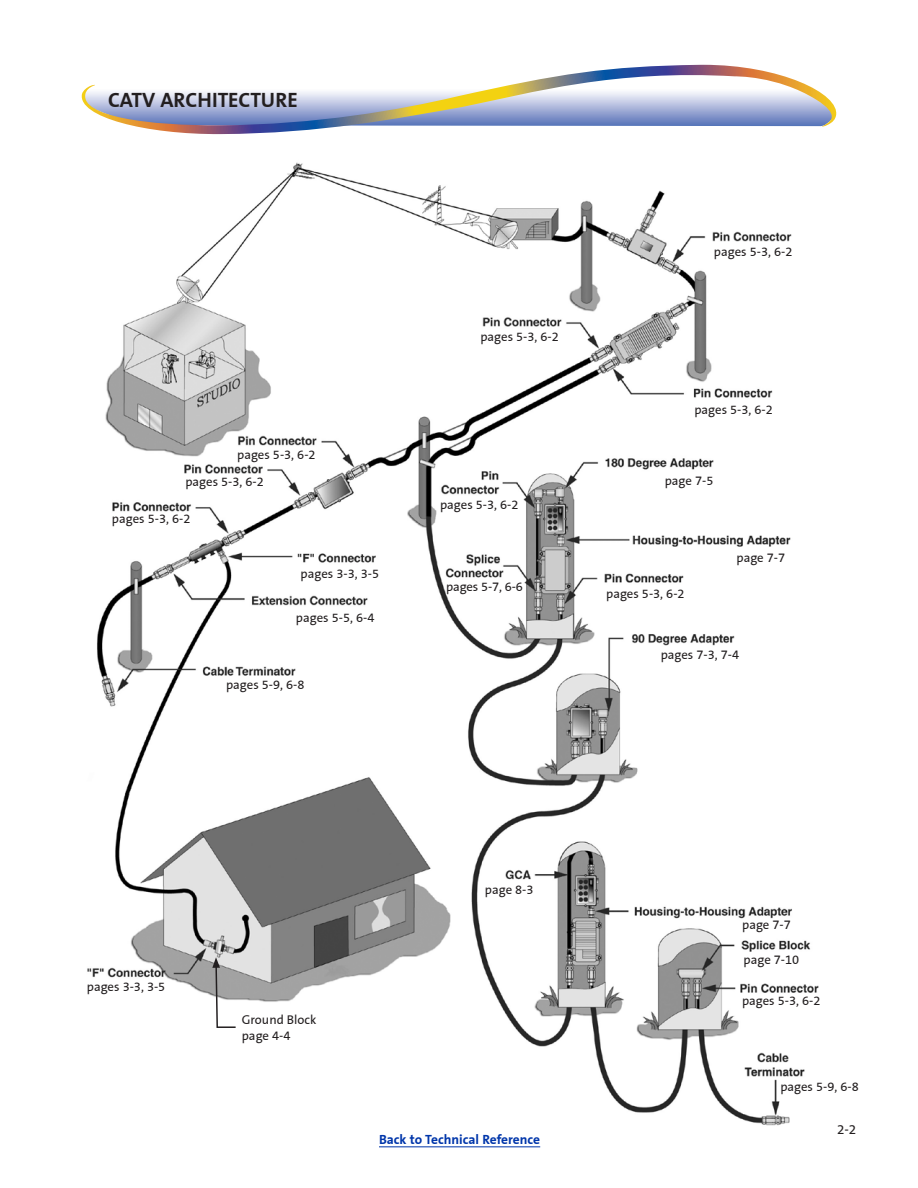
<style>
.page{position:relative;width:918px;height:1188px;background:#fff}
.page>*{position:absolute;margin:0;border:0;box-sizing:border-box;transform-origin:0 0}
.Body_copy{font:700 21px "Corning Sans";letter-spacing:-.005em;color:#231f20}
.Drawing_Label{font:700 13.5px "Corning Sans";color:#0036aa}
.Drawing_Label-2{font:13.5px "Corning Sans";color:#231f20}
.Body_copy-2{font:12.9px "Corning Sans";color:#231f20}
</style>
<div class="page">
<hr style="left:379px;top:1146px;width:161px;height:1px;background:#0036aa">
<svg style="left:81px;top:65px;width:756px;height:70px"></svg>
<img style="left:87px;top:162px;width:732px;height:964px">
<svg style="left:212px;top:957px;width:25px;height:72px"></svg>
<p class="Body_copy" style="left:108px;top:88px;width:191px">CATV ARCHITECTURE</p>
<p class="Body_copy-2" style="left:237px;top:447px;width:80px">pages 5-3, 6-2</p>
<p class="Body_copy-2" style="left:185px;top:474px;width:80px">pages 5-3, 6-2</p>
<p class="Body_copy-2" style="left:112px;top:511px;width:80px">pages 5-3, 6-2</p>
<p class="Body_copy-2" style="left:301px;top:566px;width:80px">pages 3-3, 3-5</p>
<p class="Body_copy-2" style="left:296px;top:610px;width:80px">pages 5-5, 6-4</p>
<p class="Body_copy-2" style="left:226px;top:677px;width:80px">pages 5-9, 6-8</p>
<p class="Body_copy-2" style="left:480px;top:329px;width:80px">pages 5-3, 6-2</p>
<p class="Body_copy-2" style="left:440px;top:497px;width:80px">pages 5-3, 6-2</p>
<p class="Body_copy-2" style="left:446px;top:579px;width:78px">pages 5-7, 6-6</p>
<p class="Body_copy-2" style="left:714px;top:244px;width:80px">pages 5-3, 6-2</p>
<p class="Body_copy-2" style="left:694px;top:402px;width:80px">pages 5-3, 6-2</p>
<p class="Body_copy-2" style="left:665px;top:473px;width:50px">page 7-5</p>
<p class="Body_copy-2" style="left:606px;top:586px;width:80px">pages 5-3, 6-2</p>
<p class="Body_copy-2" style="left:737px;top:550px;width:50px">page 7-7</p>
<p class="Body_copy-2" style="left:661px;top:647px;width:80px">pages 7-3, 7-4</p>
<p class="Body_copy-2" style="left:87px;top:979px;width:80px">pages 3-3, 3-5</p>
<p class="Body_copy-2" style="left:242px;top:1013px;width:76px">Ground Block</p>
<p class="Body_copy-2" style="left:242px;top:1028px;width:50px">page 4-4</p>
<p class="Body_copy-2" style="left:485px;top:882px;width:50px">page 8-3</p>
<p class="Drawing_Label" style="left:379px;top:1132px;width:163px">Back to Technical Reference</p>
<p class="Body_copy-2" style="left:742px;top:917px;width:50px">page 7-7</p>
<p class="Body_copy-2" style="left:744px;top:952px;width:57px">page 7-10</p>
<p class="Body_copy-2" style="left:742px;top:993px;width:80px">pages 5-3, 6-2</p>
<p class="Body_copy-2" style="left:780px;top:1079px;width:80px">pages 5-9, 6-8</p>
<p class="Drawing_Label-2" style="left:837px;top:1122px;width:21px">2-2</p>
</div>
